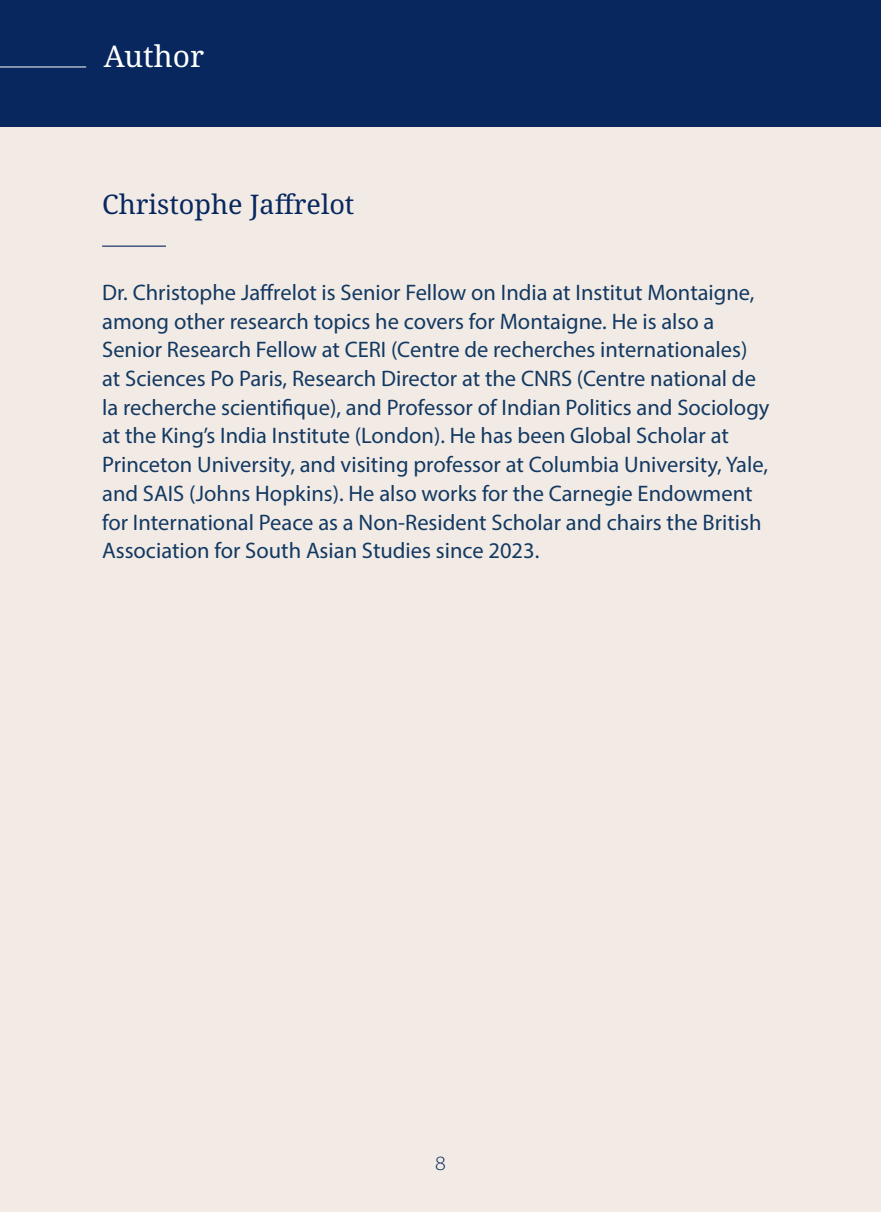
<style>
.page{position:relative;width:881px;height:1212px;background:#fff}
.page>*{position:absolute;margin:0;border:0;box-sizing:border-box;transform-origin:0 0}
.t1{font:29.93px "Noto Serif";color:#fff}
.t2{font:27px "Noto Serif";color:#08275e}
.t3{font:22.5px/28.8px "Myriad Pro";color:#133962}
.t4{font:300 semi-expanded 20.25px "Myriad Pro";color:#08275e}
</style>
<div class="page">
<div style="left:0;top:0;width:880px;height:128px;background:#08275e"></div>
<div style="left:0;top:128px;width:880px;height:1084px;background:#f2ebe5"></div>
<hr style="left:0;top:67px;width:86px;height:1px;background:#fff">
<hr style="left:102px;top:246px;width:64px;height:1px;background:#08275e">
<hr style="left:880px;top:128px;width:1px;height:1084px;background:#f2ebe5">
<h1 class="t1" style="left:104px;top:36px;width:102px">Author</h1>
<p class="t2" style="left:102px;top:185px;width:254px">Christophe Jaffrelot</p>
<p class="t3" style="left:102px;top:277px;width:668px">Dr. Christophe Jaffrelot is Senior Fellow on India at Institut Montaigne, among other research topics he covers for Montaigne. He is also a Senior Research Fellow at CERI (Centre de recherches internationales) at Sciences Po Paris, Research Director at the CNRS (Centre national de la recherche scientifique), and Professor of Indian Politics and Sociology at the King’s India Institute (London). He has been Global Scholar at Princeton University, and visiting professor at Columbia University, Yale, and SAIS (Johns Hopkins). He also works for the Carnegie Endowment for International Peace as a Non-Resident Scholar and chairs the British Association for South Asian Studies since 2023.</p>
<p class="t4" style="left:435px;top:1151px;width:12px">8</p>
</div>
